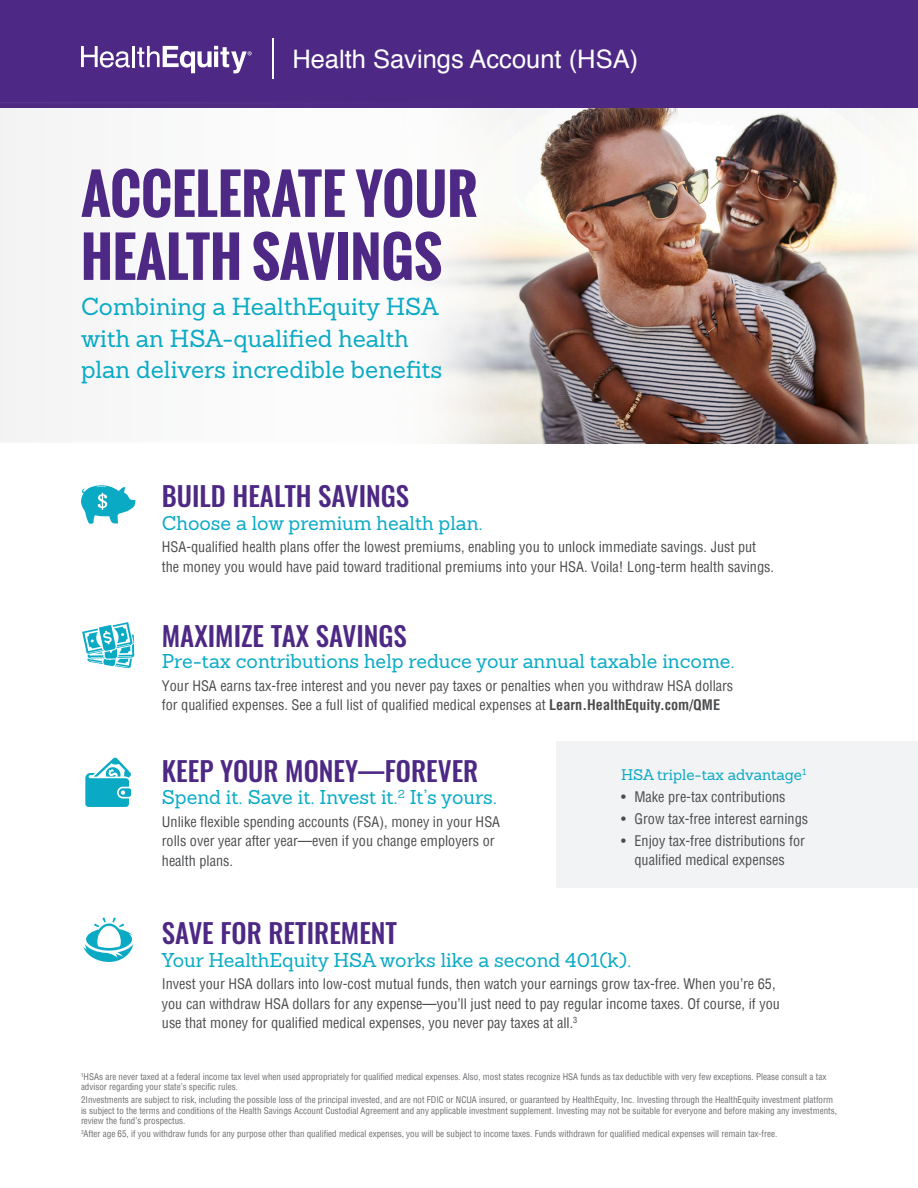
<style>
.page{position:relative;width:918px;height:1188px;background:#fff}
.page>*{position:absolute;margin:0;border:0;box-sizing:border-box;transform-origin:0 0}
.t1{font:700 54px/63px "Oswald";color:#4d2884}
.Secondary_header{font:500 27px "Oswald";color:#4d2884}
.t2{font:25.65px "Helvetica";color:#fff}
.t3{font:25.5px "Helvetica";color:#fff}
.Main_title_subheader{font:24px/31.5px "Sanchez Slab";color:#0aaac5}
.Secondary_header-2{font:19.5px "Sanchez Slab";color:#0aaac5}
.Secondary_subheader{font:15px "Sanchez Slab";color:#0aaac5}
.Body{font:condensed 14.25px/19.5px "Helvetica";color:#4b4c4d}
.Secondary_header-3{font:condensed 14.25px/19.5px "Helvetica";color:#4b4c4d}
.Copyright___footnote{font:condensed 9px/10.5px "Helvetica";color:#6c6d70}
.Copyright_Footer{font:condensed 9px/10.5px "Helvetica";color:#6c6d70}
.s1{font-family:"Helvetica LT Std";font-weight:700}
</style>
<div class="page">
<img style="left:573px;top:107px;width:264px;height:337px">
<svg style="left:837px;top:107px;width:81px;height:337px"></svg>
<div style="left:556px;top:742px;width:362px;height:146px;background:#f2f3f4"></div>
<svg style="left:82px;top:622px;width:52px;height:46px"></svg>
<svg style="left:85px;top:758px;width:46px;height:49px"></svg>
<div style="left:0;top:0;width:918px;height:107px;background:#4d2884"></div>
<svg style="left:81px;top:46px;width:49px;height:22px"></svg>
<hr style="left:132px;top:46px;width:3px;height:21px;background:#fff">
<svg style="left:137px;top:46px;width:115px;height:27px"></svg>
<hr style="left:272px;top:38px;width:2px;height:41px;background:#fff">
<svg style="left:81px;top:485px;width:55px;height:39px"></svg>
<svg style="left:83px;top:918px;width:50px;height:44px"></svg>
<svg style="left:0;top:102px;width:573px;height:342px"></svg>
<p class="t3" style="left:292px;top:40px;width:347px">Health Savings Account (HSA)</p>
<p class="t2" style="left:292px;top:39px;width:140px">WageWorks</p>
<p class="t1" style="left:81px;top:162px;width:398px">ACCELERATE YOUR<br>HEALTH SAVINGS</p>
<p class="Main_title_subheader" style="left:81px;top:290px;width:363px">Combining a HealthEquity HSA with an HSA-qualified health plan delivers incredible benefits</p>
<p class="Secondary_header" style="left:162px;top:482px;width:249px">BUILD HEALTH SAVINGS</p>
<p class="Secondary_header-2" style="left:162px;top:510px;width:322px">Choose a low premium health plan.</p>
<p class="Body" style="left:162px;top:537px;width:614px">HSA-qualified health plans offer the lowest premiums, enabling you to unlock immediate savings. Just put the money you would have paid toward traditional premiums into your HSA. Voila! Long-term health savings.</p>
<p class="Secondary_header" style="left:162px;top:622px;width:247px">MAXIMIZE TAX SAVINGS</p>
<p class="Secondary_header-2" style="left:162px;top:649px;width:574px">Pre-tax contributions help reduce your annual taxable income.</p>
<p class="Secondary_header-3" style="left:162px;top:676px;width:573px">Your HSA earns tax-free interest and you never pay taxes or penalties when you withdraw HSA dollars for qualified expenses. See a full list of qualified medical expenses at <span class="s1">Learn.HealthEquity.com/QME</span></p>
<p class="Secondary_header" style="left:162px;top:757px;width:318px">KEEP YOUR MONEY—FOREVER</p>
<p class="Secondary_header-2" style="left:162px;top:785px;width:337px">Spend it. Save it. Invest it.<sup>2</sup> It’s yours.</p>
<p class="Secondary_header-3" style="left:162px;top:812px;width:340px">Unlike flexible spending accounts (FSA), money in your HSA rolls over year after year—even if you change employers or health plans.</p>
<p class="Secondary_subheader" style="left:621px;top:765px;width:187px">HSA triple-tax advantage<sup>1</sup></p>
<p class="Body" style="left:621px;top:787px;width:166px">• Make pre-tax contributions</p>
<p class="Body" style="left:621px;top:809px;width:189px">• Grow tax-free interest earnings</p>
<p class="Body" style="left:621px;top:831px;width:186px;text-align:center">• Enjoy tax-free distributions for qualified medical expenses</p>
<p class="Secondary_header" style="left:162px;top:919px;width:237px">SAVE FOR RETIREMENT</p>
<p class="Secondary_header-2" style="left:162px;top:947px;width:471px">Your HealthEquity HSA works like a second 401(k).</p>
<p class="Body" style="left:162px;top:974px;width:620px">Invest your HSA dollars into low-cost mutual funds, then watch your earnings grow tax-free. When you’re 65, you can withdraw HSA dollars for any expense—you’ll just need to pay regular income taxes. Of course, if you use that money for qualified medical expenses, you never pay taxes at all.<sup>3</sup></p>
<p class="Copyright_Footer" style="left:81px;top:1071px;width:747px"><sup>1</sup>HSAs are never taxed at a federal income tax level when used appropriately for qualified medical expenses. Also, most states recognize HSA funds as tax deductible with very few exceptions. Please consult a tax advisor regarding your state’s specific rules.</p>
<p class="Copyright___footnote" style="left:81px;top:1095px;width:758px">2Investments are subject to risk, including the possible loss of the principal invested, and are not FDIC or NCUA insured, or guaranteed by HealthEquity, Inc. Investing through the HealthEquity investment platform is subject to the terms and conditions of the Health Savings Account Custodial Agreement and any applicable investment supplement. Investing may not be suitable for everyone and before making any investments, review the fund’s prospectus.</p>
<p class="Copyright_Footer" style="left:81px;top:1128px;width:698px"><sup>3</sup>After age 65, if you withdraw funds for any purpose other than qualified medical expenses, you will be subject to income taxes. Funds withdrawn for qualified medical expenses will remain tax-free.</p>
</div>
